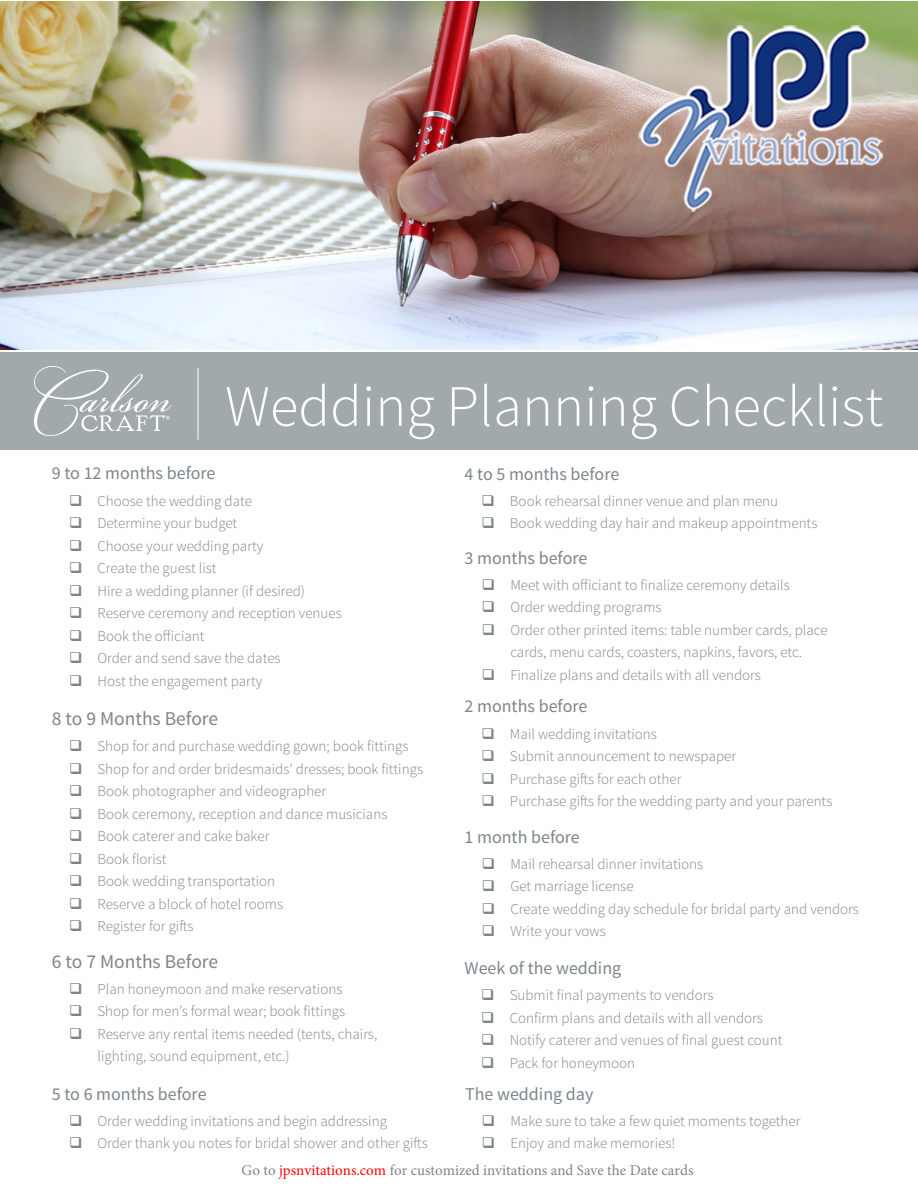
<style>
.page{position:relative;width:918px;height:1188px;background:#fff}
.page>*{position:absolute;margin:0;border:0;box-sizing:border-box;transform-origin:0 0}
.t1{font:300 58.5px "Source Sans Pro";color:#fff}
.t2{font:19.5px "Source Sans Pro";color:#7c858c}
.t3{font:18px "Source Sans Pro";color:#7c858c}
.t4{font:300 15px/22.5px "Source Sans Pro";color:#7c858c}
.t5{font:15px "Minion Pro";color:#7b858c}
.s1{color:#f00}
</style>
<div class="page">
<div style="left:0;top:352px;width:918px;height:98px;background:#a2a9ac"></div>
<img style="left:35px;top:366px;width:136px;height:70px">
<hr style="left:198px;top:368px;width:1px;height:72px;background:#fff">
<img style="left:0;top:1px;width:918px;height:349px">
<p class="t3" style="left:52px;top:462px;width:165px">9 to 12 months before</p>
<p class="t1" style="left:225px;top:371px;width:660px">Wedding Planning Checklist</p>
<p class="t3" style="left:465px;top:462px;width:156px">4 to 5 months before</p>
<p class="t4" style="left:69px;top:489px;width:184px">❑ Choose the wedding date</p>
<p class="t4" style="left:69px;top:512px;width:170px">❑ Determine your budget</p>
<p class="t4" style="left:69px;top:534px;width:196px">❑ Choose your wedding party</p>
<p class="t4" style="left:69px;top:557px;width:149px">❑ Create the guest list</p>
<p class="t4" style="left:69px;top:579px;width:238px">❑ Hire a wedding planner (if desired)</p>
<p class="t4" style="left:69px;top:602px;width:274px">❑ Reserve ceremony and reception venues</p>
<p class="t4" style="left:69px;top:624px;width:137px">❑ Book the officiant</p>
<p class="t4" style="left:69px;top:647px;width:213px">❑ Order and send save the dates</p>
<p class="t4" style="left:69px;top:669px;width:195px">❑ Host the engagement party</p>
<p class="t2" style="left:52px;top:706px;width:168px">8 to 9 Months Before</p>
<p class="t4" style="left:69px;top:735px;width:341px">❑ Shop for and purchase wedding gown; book fittings</p>
<p class="t4" style="left:69px;top:758px;width:356px">❑ Shop for and order bridesmaids’ dresses; book fittings</p>
<p class="t4" style="left:69px;top:780px;width:259px">❑ Book photographer and videographer</p>
<p class="t4" style="left:69px;top:803px;width:320px">❑ Book ceremony, reception and dance musicians</p>
<p class="t4" style="left:69px;top:825px;width:202px">❑ Book caterer and cake baker</p>
<p class="t4" style="left:69px;top:848px;width:99px">❑ Book florist</p>
<p class="t4" style="left:69px;top:870px;width:208px">❑ Book wedding transportation</p>
<p class="t4" style="left:69px;top:893px;width:216px">❑ Reserve a block of hotel rooms</p>
<p class="t4" style="left:69px;top:915px;width:126px">❑ Register for gifts</p>
<p class="t2" style="left:52px;top:949px;width:168px">6 to 7 Months Before</p>
<p class="t4" style="left:69px;top:978px;width:275px">❑ Plan honeymoon and make reservations</p>
<p class="t4" style="left:69px;top:1000px;width:277px">❑ Shop for men’s formal wear; book fittings</p>
<p class="t4" style="left:97px;top:1023px;width:281px;text-indent:-28px">❑ Reserve any rental items needed (tents, chairs, lighting, sound equipment, etc.)</p>
<p class="t3" style="left:52px;top:1082px;width:156px">5 to 6 months before</p>
<p class="t4" style="left:69px;top:1110px;width:319px">❑ Order wedding invitations and begin addressing</p>
<p class="t4" style="left:69px;top:1132px;width:360px">❑ Order thank you notes for bridal shower and other gifts</p>
<p class="t4" style="left:482px;top:489px;width:298px">❑ Book rehearsal dinner venue and plan menu</p>
<p class="t4" style="left:482px;top:512px;width:337px">❑ Book wedding day hair and makeup appointments</p>
<p class="t3" style="left:465px;top:547px;width:124px">3 months before</p>
<p class="t4" style="left:482px;top:574px;width:309px">❑ Meet with officiant to finalize ceremony details</p>
<p class="t4" style="left:482px;top:596px;width:181px">❑ Order wedding programs</p>
<p class="t4" style="left:482px;top:619px;width:347px;text-align:center">❑ Order other printed items: table number cards, place cards, menu cards, coasters, napkins, favors, etc.</p>
<p class="t4" style="left:482px;top:664px;width:281px">❑ Finalize plans and details with all vendors</p>
<p class="t3" style="left:465px;top:695px;width:124px">2 months before</p>
<p class="t4" style="left:482px;top:722px;width:177px">❑ Mail wedding invitations</p>
<p class="t4" style="left:482px;top:745px;width:256px">❑ Submit announcement to newspaper</p>
<p class="t4" style="left:482px;top:767px;width:201px">❑ Purchase gifts for each other</p>
<p class="t4" style="left:482px;top:790px;width:352px">❑ Purchase gifts for the wedding party and your parents</p>
<p class="t3" style="left:465px;top:826px;width:117px">1 month before</p>
<p class="t4" style="left:482px;top:853px;width:223px">❑ Mail rehearsal dinner invitations</p>
<p class="t4" style="left:482px;top:875px;width:153px">❑ Get marriage license</p>
<p class="t4" style="left:482px;top:898px;width:378px">❑ Create wedding day schedule for bridal party and vendors</p>
<p class="t4" style="left:482px;top:920px;width:125px">❑ Write your vows</p>
<p class="t3" style="left:465px;top:957px;width:158px">Week of the wedding</p>
<p class="t4" style="left:481px;top:984px;width:234px">❑ Submit final payments to vendors</p>
<p class="t4" style="left:481px;top:1007px;width:283px">❑ Confirm plans and details with all vendors</p>
<p class="t4" style="left:481px;top:1029px;width:303px">❑ Notify caterer and venues of final guest count</p>
<p class="t4" style="left:481px;top:1052px;width:155px">❑ Pack for honeymoon</p>
<p class="t3" style="left:465px;top:1083px;width:130px">The wedding day</p>
<p class="t4" style="left:482px;top:1110px;width:320px">❑ Make sure to take a few quiet moments together</p>
<p class="t4" style="left:482px;top:1132px;width:195px">❑ Enjoy and make memories!</p>
<p class="t5" style="left:242px;top:1161px;width:453px">Go to <span class="s1">jpsnvitations.com</span> for customized invitations and Save the Date cards</p>
</div>
